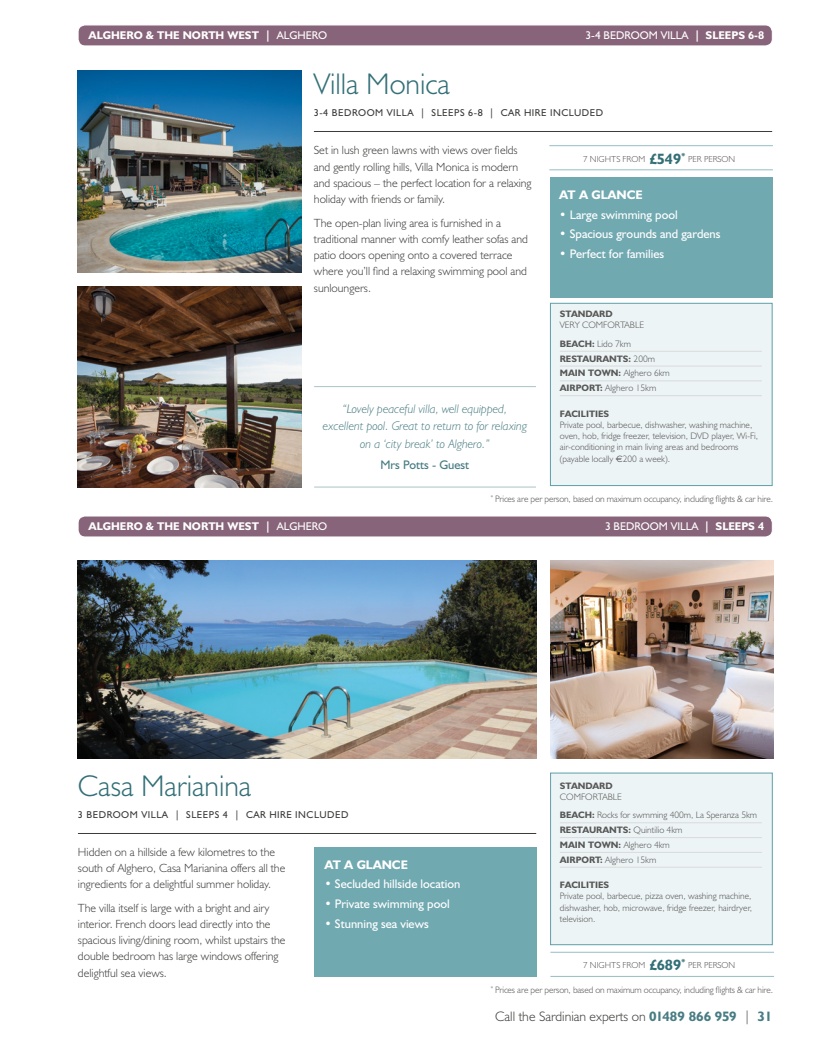
<style>
.page{position:relative;width:815px;height:1053px;background:#fff}
.page>*{position:absolute;margin:0;border:0;box-sizing:border-box;transform-origin:0 0}
.t1{font:300 30px "Humanist 521 BT";color:#336f77}
.t2{font:700 15px "Humanist 521 BT";color:#336f77}
.t3{font:300 13.75px "Humanist 521 BT";color:#3c3c3b}
.t4{font:12.5px "Humanist 521 BT";color:#fff}
.t5{font:italic 300 12.5px/17.5px "Humanist 521 BT";color:#487c83;text-align:center}
.t6{font:700 12.5px "Humanist 521 BT";color:#fff}
.t7{font:12.5px "Humanist 521 BT";color:#487c83}
.t8{font:300 11.88px/16.2px "Humanist 521 BT";color:#3c3c3b}
.t9{font:700 11.25px "Humanist 521 BT";color:#fff}
.t10{font:11.25px "Humanist 521 BT";color:#fff}
.t11{font:10px "Humanist 521 BT";letter-spacing:.05em;color:#3c3c3b}
.t12{font:300 9.38px/11.2px "Humanist 521 BT";color:#575756}
.t13{font:700 9.38px/14.8px "Humanist 521 BT";color:#575756}
.t14{font:300 8.75px "Humanist 521 BT";color:#575756}
.s1{font-weight:400}
.s2{font-weight:700}
.s3{font-weight:700;font-size:15px;color:#336f77}
.s4{font-weight:300}
.s5{font-family:"Euro Sans";font-weight:400}
.s6{font-weight:700;color:#487c83}
</style>
<div class="page">
<div style="left:78px;top:516px;width:694px;height:21px;background:#876479;border-radius:7px"></div>
<div style="left:78px;top:516px;width:694px;height:21px;border:1px solid #fff;border-radius:7px"></div>
<hr style="left:78px;top:833px;width:458px;height:1px;background:#3c3c3b">
<div style="left:314px;top:846px;width:222px;height:130px;background:#71a9b1"></div>
<div style="left:550px;top:772px;width:222px;height:172px;background:#edf4f6"></div>
<hr style="left:560px;top:822px;width:202px;height:1px;background:#dadada">
<hr style="left:560px;top:837px;width:202px;height:1px;background:#dadada">
<hr style="left:560px;top:852px;width:202px;height:1px;background:#dadada">
<hr style="left:560px;top:866px;width:202px;height:1px;background:#dadada">
<img style="left:78px;top:560px;width:458px;height:198px">
<img style="left:550px;top:560px;width:223px;height:198px">
<hr style="left:550px;top:976px;width:224px;height:1px;background:#95bec5">
<hr style="left:550px;top:951px;width:224px;height:1px;background:#95bec5">
<div style="left:550px;top:303px;width:222px;height:182px;background:#edf4f6;border:1px solid #5d9fa8"></div>
<img style="left:78px;top:71px;width:223px;height:201px">
<hr style="left:314px;top:131px;width:458px;height:1px;background:#3c3c3b">
<div style="left:78px;top:25px;width:694px;height:21px;background:#876479;border-radius:7px"></div>
<div style="left:78px;top:25px;width:694px;height:21px;border:1px solid #fff;border-radius:7px"></div>
<hr style="left:560px;top:351px;width:202px;height:1px;background:#dadada">
<hr style="left:560px;top:366px;width:202px;height:1px;background:#dadada">
<hr style="left:560px;top:380px;width:202px;height:1px;background:#dadada">
<hr style="left:560px;top:395px;width:202px;height:1px;background:#dadada">
<hr style="left:314px;top:386px;width:222px;height:1px;background:#abc3c7">
<hr style="left:314px;top:487px;width:222px;height:1px;background:#abc3c7">
<hr style="left:549px;top:169px;width:224px;height:1px;background:#95bec5">
<hr style="left:549px;top:145px;width:224px;height:1px;background:#95bec5">
<img style="left:78px;top:286px;width:223px;height:201px">
<div style="left:550px;top:177px;width:222px;height:121px;background:#71a9b1"></div>
<p class="t9" style="left:89px;top:28px;width:240px">ALGHERO &amp; THE NORTH WEST | <span class="s1">ALGHERO</span></p>
<p class="t10" style="left:586px;top:28px;width:180px">3-4 BEDROOM VILLA <span class="s2">| SLEEPS 6-8</span></p>
<h1 class="t1" style="left:314px;top:65px;width:137px">Villa Monica</h1>
<p class="t11" style="left:314px;top:106px;width:291px">3-4 BEDROOM VILLA | SLEEPS 6-8 | CAR HIRE INCLUDED</p>
<p class="t8" style="left:314px;top:142px;width:219px">Set in lush green lawns with views over fields and gently rolling hills, Villa Monica is modern and spacious – the perfect location for a relaxing holiday with friends or family.</p>
<p class="t8" style="left:314px;top:214px;width:216px">The open-plan living area is furnished in a traditional manner with comfy leather sofas and patio doors opening onto a covered terrace where you’ll find a relaxing swimming pool and sunloungers.</p>
<p class="t5" style="left:323px;top:399px;width:206px">“Lovely peaceful villa, well equipped, excellent pool. Great to return to for relaxing on a ‘city break’ to Alghero.”</p>
<p class="t7" style="left:380px;top:457px;width:90px">Mrs Potts - Guest</p>
<p class="t14" style="left:583px;top:153px;width:154px">7 NIGHTS FROM <span class="s3">£549</span><sup>*</sup> PER PERSON</p>
<p class="t6" style="left:559px;top:187px;width:85px">AT A GLANCE</p>
<p class="t4" style="left:559px;top:207px;width:120px">• Large swimming pool</p>
<p class="t4" style="left:559px;top:226px;width:163px">• Spacious grounds and gardens</p>
<p class="t4" style="left:559px;top:246px;width:106px">• Perfect for families</p>
<p class="t13" style="left:560px;top:306px;width:54px">STANDARD</p>
<p class="t12" style="left:560px;top:316px;width:86px;line-height:18.4px">VERY COMFORTABLE<br><span class="s2">BEACH:</span> Lido 7km</p>
<p class="t13" style="left:560px;top:351px;width:112px">RESTAURANTS: <span class="s4">200m<br></span>MAIN TOWN: <span class="s4">Alghero 6km<br></span>AIRPORT: <span class="s4">Alghero 15km</span></p>
<p class="t13" style="left:560px;top:406px;width:51px">FACILITIES</p>
<p class="t12" style="left:560px;top:419px;width:200px">Private pool, barbecue, dishwasher, washing machine, oven, hob, fridge freezer, television, DVD player, Wi-Fi, air-conditioning in main living areas and bedrooms (payable locally <span class="s5">€</span>200 a week).</p>
<p class="t12" style="left:491px;top:492px;width:284px"><sup>*</sup> Prices are per person, based on maximum occupancy, including flights &amp; car hire.</p>
<p class="t9" style="left:89px;top:519px;width:240px">ALGHERO &amp; THE NORTH WEST | <span class="s1">ALGHERO</span></p>
<p class="t10" style="left:605px;top:519px;width:161px">3 BEDROOM VILLA <span class="s2">| SLEEPS 4</span></p>
<h1 class="t1" style="left:78px;top:767px;width:175px">Casa Marianina</h1>
<p class="t11" style="left:78px;top:808px;width:272px">3 BEDROOM VILLA | SLEEPS 4 | CAR HIRE INCLUDED</p>
<p class="t8" style="left:78px;top:843px;width:209px">Hidden on a hillside a few kilometres to the south of Alghero, Casa Marianina offers all the ingredients for a delightful summer holiday.</p>
<p class="t8" style="left:78px;top:899px;width:209px">The villa itself is large with a bright and airy interior. French doors lead directly into the spacious living/dining room, whilst upstairs the double bedroom has large windows offering delightful sea views.</p>
<p class="t6" style="left:324px;top:856px;width:85px">AT A GLANCE</p>
<p class="t4" style="left:324px;top:876px;width:137px">• Secluded hillside location</p>
<p class="t4" style="left:324px;top:895px;width:127px">• Private swimming pool</p>
<p class="t4" style="left:324px;top:915px;width:106px">• Stunning sea views</p>
<p class="t13" style="left:560px;top:778px;width:54px">STANDARD</p>
<p class="t12" style="left:560px;top:787px;width:199px;line-height:18.4px">COMFORTABLE<br><span class="s2">BEACH:</span> Rocks for swmming 400m, La Speranza 5km</p>
<p class="t12" style="left:560px;top:822px;width:124px;line-height:14.8px"><span class="s2">RESTAURANTS:</span> Quintilio 4km<br><span class="s2">MAIN TOWN:</span> Alghero 4km<br><span class="s2">AIRPORT:</span> Alghero 15km</p>
<p class="t13" style="left:560px;top:877px;width:51px">FACILITIES</p>
<p class="t12" style="left:560px;top:890px;width:194px;text-align:justify">Private pool, barbecue, pizza oven, washing machine, dishwasher, hob, microwave, fridge freezer, hairdryer, television.</p>
<p class="t2" style="left:649px;top:955px;width:38px">£689<sup>*</sup></p>
<p class="t14" style="left:583px;top:959px;width:63px">7 NIGHTS FROM</p>
<p class="t14" style="left:688px;top:959px;width:49px">PER PERSON</p>
<p class="t12" style="left:491px;top:983px;width:284px"><sup>*</sup> Prices are per person, based on maximum occupancy, including flights &amp; car hire.</p>
<p class="t3" style="left:495px;top:1007px;width:279px">Call the Sardinian experts on <span class="s6">01489 866 959</span> | <span class="s6">31</span></p>
</div>
